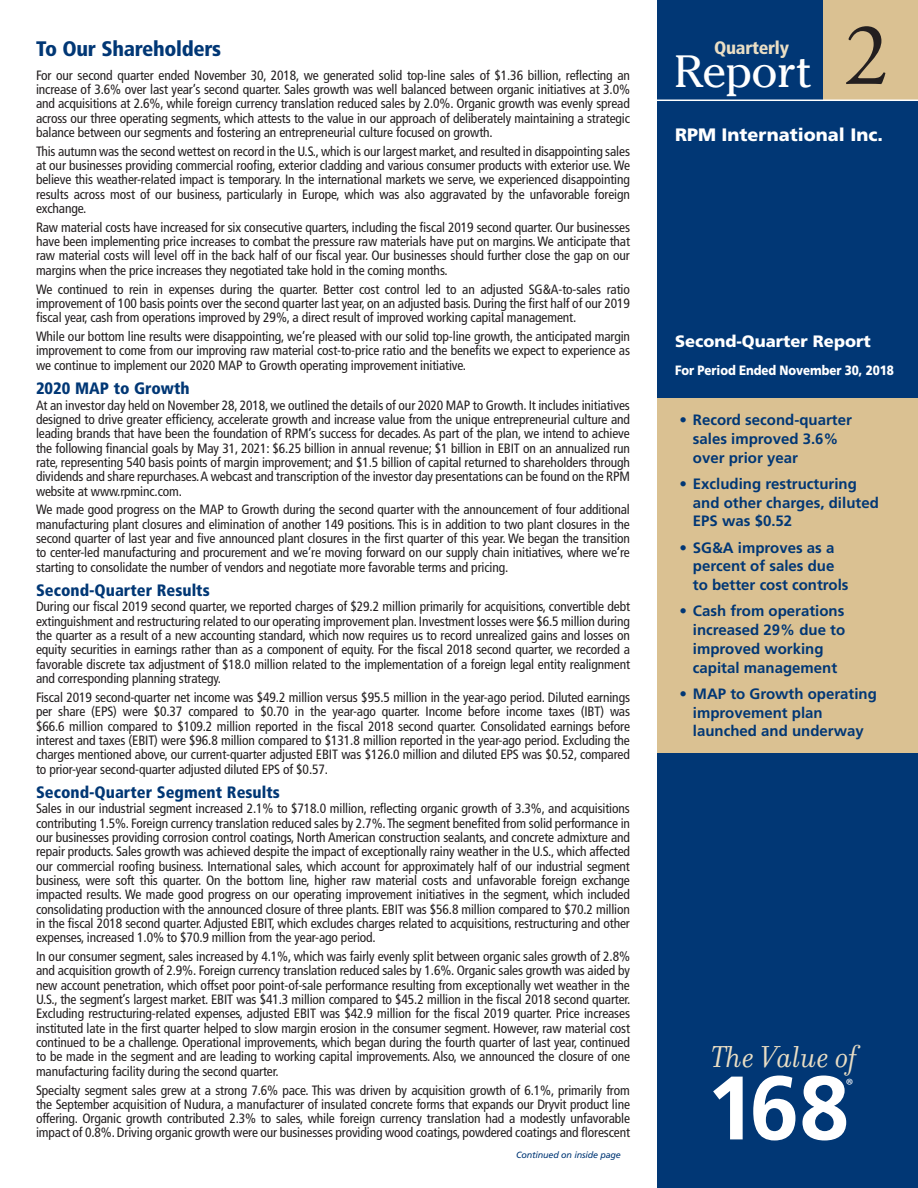
<style>
.page{position:relative;width:918px;height:1188px;background:#fff}
.page>*{position:absolute;margin:0;border:0;box-sizing:border-box;transform-origin:0 0}
.t1{font:700 90px "Frutiger";color:#fff}
.t2{font:45px "Cheltenham";letter-spacing:-.015em;color:#fff}
.t3{font:italic 32.7px "Filosofia";color:#eadec4}
.t4{font:900 condensed 21px "Frutiger";letter-spacing:-.015em;color:#013775}
.t5{font:900 18px "Frutiger";color:#fff}
.t6{font:900 condensed 18px "Frutiger";letter-spacing:-.015em;color:#eadec4}
.t7{font:18px "Myriad Pro";color:#fff}
.t8{font:900 condensed 16.5px "Frutiger";color:#013775}
.t9{font:900 16.5px "Frutiger";color:#fff}
.t10{font:700 15px/18.8px "Frutiger";color:#013775}
.t11{font:condensed 13.5px/14.2px "Frutiger";letter-spacing:-.01em;color:#231f20;text-align:justify}
.t12{font:900 13.5px "Frutiger";letter-spacing:-.01em;color:#fff;scale:.86 1}
.t13{font:italic 9px "Frutiger";letter-spacing:-.015em;color:#013775}
.s1{font-family:"Adobe Garamond";font-size:90px;color:#231f20}
</style>
<div class="page">
<div style="left:657px;top:655px;width:261px;height:533px;background:#013775"></div>
<div style="left:657px;top:0;width:261px;height:398px;background:#013775"></div>
<div style="left:824px;top:0;width:94px;height:100px;background:#dac192"></div>
<div style="left:657px;top:398px;width:261px;height:354px;background:#dac192"></div>
<hr style="left:657px;top:100px;width:261px;height:1px;background:#fff">
<h3 class="t4" style="left:36px;top:36px;width:187px">To Our Shareholders</h3>
<p class="t11" style="left:36px;top:68px;width:596px">For our second quarter ended November 30, 2018, we generated solid top-line sales of $1.36 billion, reflecting an increase of 3.6% over last year’s second quarter. Sales growth was well balanced between organic initiatives at 3.0% and acquisitions at 2.6%, while foreign currency translation reduced sales by 2.0%. Organic growth was evenly spread across our three operating segments, which attests to the value in our approach of deliberately maintaining a strategic balance between our segments and fostering an entrepreneurial culture focused on growth.</p>
<p class="t11" style="left:36px;top:144px;width:596px">This autumn was the second wettest on record in the U.S., which is our largest market, and resulted in disappointing sales at our businesses providing commercial roofing, exterior cladding and various consumer products with exterior use. We believe this weather-related impact is temporary. In the international markets we serve, we experienced disappointing results across most of our business, particularly in Europe, which was also aggravated by the unfavorable foreign exchange.</p>
<p class="t11" style="left:36px;top:220px;width:596px">Raw material costs have increased for six consecutive quarters, including the fiscal 2019 second quarter. Our businesses have been implementing price increases to combat the pressure raw materials have put on margins. We anticipate that raw material costs will level off in the back half of our fiscal year. Our businesses should further close the gap on our margins when the price increases they negotiated take hold in the coming months.</p>
<p class="t11" style="left:36px;top:282px;width:596px">We continued to rein in expenses during the quarter. Better cost control led to an adjusted SG&amp;A-to-sales ratio improvement of 100 basis points over the second quarter last year, on an adjusted basis. During the first half of our 2019 fiscal year, cash from operations improved by 29%, a direct result of improved working capital management.</p>
<p class="t11" style="left:36px;top:329px;width:596px">While our bottom line results were disappointing, we’re pleased with our solid top-line growth, the anticipated margin improvement to come from our improving raw material cost-to-price ratio and the benefits we expect to experience as we continue to implement our 2020 MAP to Growth operating improvement initiative.</p>
<p class="t8" style="left:36px;top:378px;width:155px">2020 MAP to Growth</p>
<p class="t11" style="left:36px;top:398px;width:596px">At an investor day held on November 28, 2018, we outlined the details of our 2020 MAP to Growth. It includes initiatives designed to drive greater efficiency, accelerate growth and increase value from the unique entrepreneurial culture and leading brands that have been the foundation of RPM’s success for decades. As part of the plan, we intend to achieve the following financial goals by May 31, 2021: $6.25 billion in annual revenue; $1 billion in EBIT on an annualized run rate, representing 540 basis points of margin improvement; and $1.5 billion of capital returned to shareholders through dividends and share repurchases. A webcast and transcription of the investor day presentations can be found on the RPM website at www.rpminc.com.</p>
<p class="t11" style="left:36px;top:503px;width:596px">We made good progress on the MAP to Growth during the second quarter with the announcement of four additional manufacturing plant closures and elimination of another 149 positions. This is in addition to two plant closures in the second quarter of last year and five announced plant closures in the first quarter of this year. We began the transition to center-led manufacturing and procurement and we’re moving forward on our supply chain initiatives, where we’re starting to consolidate the number of vendors and negotiate more favorable terms and pricing.</p>
<p class="t8" style="left:36px;top:580px;width:175px">Second-Quarter Results</p>
<p class="t11" style="left:36px;top:600px;width:596px">During our fiscal 2019 second quarter, we reported charges of $29.2 million primarily for acquisitions, convertible debt extinguishment and restructuring related to our operating improvement plan. Investment losses were $6.5 million during the quarter as a result of a new accounting standard, which now requires us to record unrealized gains and losses on equity securities in earnings rather than as a component of equity. For the fiscal 2018 second quarter, we recorded a favorable discrete tax adjustment of $18.0 million related to the implementation of a foreign legal entity realignment and corresponding planning strategy.</p>
<p class="t11" style="left:36px;top:690px;width:596px">Fiscal 2019 second-quarter net income was $49.2 million versus $95.5 million in the year-ago period. Diluted earnings per share (EPS) were $0.37 compared to $0.70 in the year-ago quarter. Income before income taxes (IBT) was $66.6 million compared to $109.2 million reported in the fiscal 2018 second quarter. Consolidated earnings before interest and taxes (EBIT) were $96.8 million compared to $131.8 million reported in the year-ago period. Excluding the charges mentioned above, our current-quarter adjusted EBIT was $126.0 million and diluted EPS was $0.52, compared to prior-year second-quarter adjusted diluted EPS of $0.57.</p>
<p class="t8" style="left:36px;top:782px;width:245px">Second-Quarter Segment Results</p>
<p class="t11" style="left:36px;top:802px;width:596px">Sales in our industrial segment increased 2.1% to $718.0 million, reflecting organic growth of 3.3%, and acquisitions contributing 1.5%. Foreign currency translation reduced sales by 2.7%. The segment benefited from solid performance in our businesses providing corrosion control coatings, North American construction sealants, and concrete admixture and repair products. Sales growth was achieved despite the impact of exceptionally rainy weather in the U.S., which affected our commercial roofing business. International sales, which account for approximately half of our industrial segment business, were soft this quarter. On the bottom line, higher raw material costs and unfavorable foreign exchange impacted results. We made good progress on our operating improvement initiatives in the segment, which included consolidating production with the announced closure of three plants. EBIT was $56.8 million compared to $70.2 million in the fiscal 2018 second quarter. Adjusted EBIT, which excludes charges related to acquisitions, restructuring and other expenses, increased 1.0% to $70.9 million from the year-ago period.</p>
<p class="t11" style="left:36px;top:949px;width:596px">In our consumer segment, sales increased by 4.1%, which was fairly evenly split between organic sales growth of 2.8% and acquisition growth of 2.9%. Foreign currency translation reduced sales by 1.6%. Organic sales growth was aided by new account penetration, which offset poor point-of-sale performance resulting from exceptionally wet weather in the U.S., the segment’s largest market. EBIT was $41.3 million compared to $45.2 million in the fiscal 2018 second quarter.<br>Excluding restructuring-related expenses, adjusted EBIT was $42.9 million for the fiscal 2019 quarter. Price increases instituted late in the first quarter helped to slow margin erosion in the consumer segment. However, raw material cost continued to be a challenge. Operational improvements, which began during the fourth quarter of last year, continued to be made in the segment and are leading to working capital improvements. Also, we announced the closure of one manufacturing facility during the second quarter.</p>
<p class="t11" style="left:36px;top:1083px;width:596px">Specialty segment sales grew at a strong 7.6% pace. This was driven by acquisition growth of 6.1%, primarily from the September acquisition of Nudura, a manufacturer of insulated concrete forms that expands our Dryvit product line offering. Organic growth contributed 2.3% to sales, while foreign currency translation had a modestly unfavorable impact of 0.8%. Driving organic growth were our businesses providing wood coatings, powdered coatings and florescent</p>
<p class="t13" style="left:516px;top:1149px;width:106px">Continued on inside page</p>
<h2 class="t2" style="left:674px;top:45px;width:216px">Report <span class="s1">2</span></h2>
<h3 class="t6" style="left:714px;top:37px;width:76px">Quarterly</h3>
<h3 class="t5" style="left:675px;top:124px;width:209px">RPM International Inc.</h3>
<p class="t9" style="left:675px;top:331px;width:197px">Second-Quarter Report</p>
<p class="t12" style="left:675px;top:362px;width:256px">For Period Ended November 30, 2018</p>
<p class="t10" style="left:693px;top:410px;width:160px;text-indent:-14px">• Record second-quarter sales improved 3.6% over prior year</p>
<p class="t10" style="left:693px;top:474px;width:187px;text-indent:-14px">• Excluding restructuring and other charges, diluted<br>EPS was $0.52</p>
<p class="t10" style="left:693px;top:538px;width:157px;text-indent:-14px">• SG&amp;A improves as a percent of sales due to better cost controls</p>
<p class="t10" style="left:693px;top:602px;width:154px;text-indent:-14px">• Cash from operations increased 29% due to improved working capital management</p>
<p class="t10" style="left:693px;top:684px;width:185px;text-indent:-14px">• MAP to Growth operating improvement plan launched and underway</p>
<h3 class="t3" style="left:711px;top:1039px;width:148px">The Value of</h3>
<h1 class="t1" style="left:706px;top:1055px;width:145px">168</h1>
<h3 class="t7" style="left:846px;top:1074px;width:9px">®</h3>
</div>
